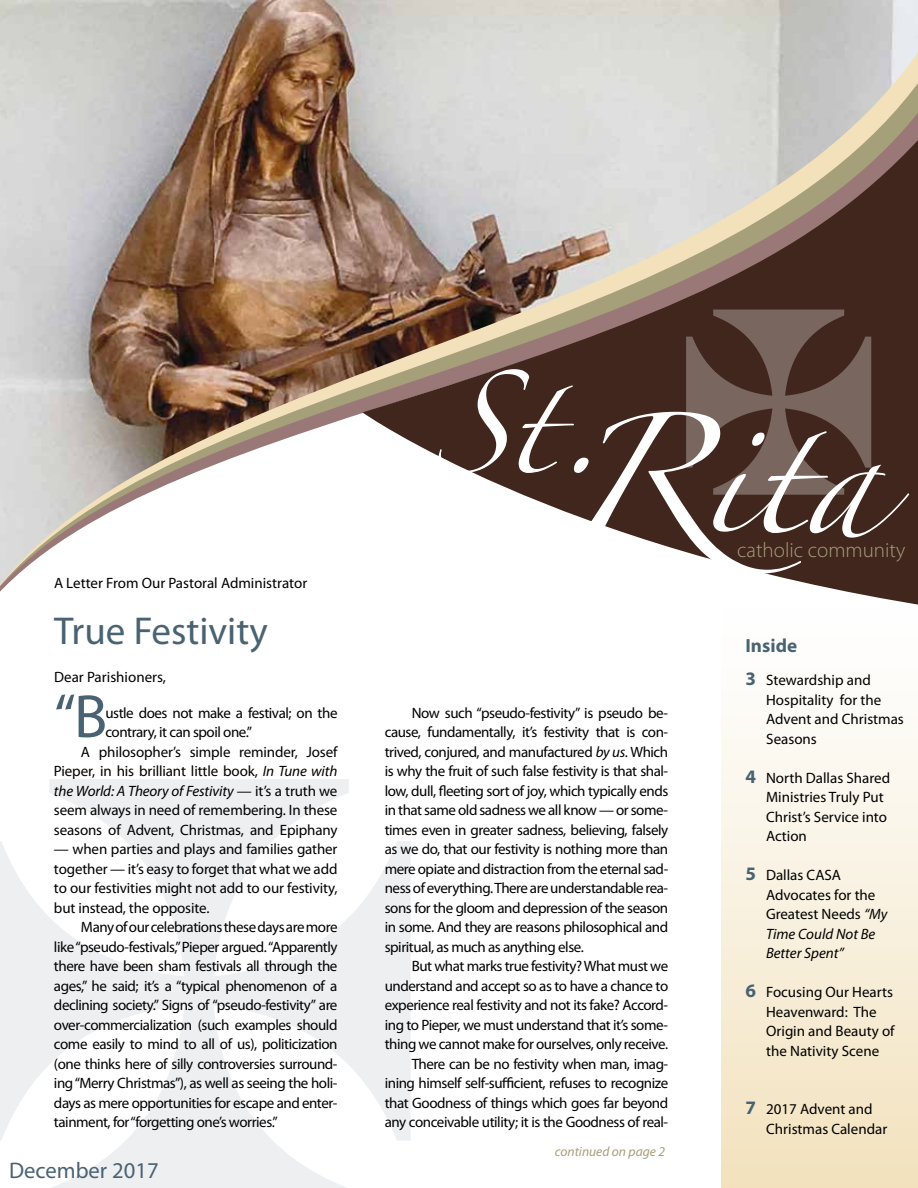
<style>
.page{position:relative;width:918px;height:1188px;background:#fff}
.page>*{position:absolute;margin:0;border:0;box-sizing:border-box;transform-origin:0 0}
.t1{font:108px "Zapfino";color:#fff}
.t2{font:92.85px "Zapfino";color:#fff}
.t3{font:61.5px "Myriad Pro";color:#496373}
.t4{font:39px "Myriad Pro";color:#496373}
.t5{font:22.65px "Myriad Pro";color:#496373}
.t6{font:300 21px "Myriad Pro";color:#a59f7a}
.t7{font:700 19.05px "Myriad Pro";color:#496373}
.t8{font:15px/19.5px "Myriad Pro";letter-spacing:-.025em;color:#000;text-align:justify}
.t9{font:15px/19.5px "Myriad Pro";color:#000}
.t10{font:italic 15px "Myriad Pro";letter-spacing:-.01em;color:#000}
.t11{font:italic 13.5px "Myriad Pro";color:#a59f7a}
.s1{font-style:italic}
.s2{font-style:normal}
.s3{font-weight:700;font-size:19.05px;color:#496373}
</style>
<div class="page">
<img style="left:0;top:0;width:918px;height:32px">
<svg style="left:0;top:32px;width:918px;height:32px;background:#c7c2bb"></svg>
<svg style="left:0;top:64px;width:918px;height:30px;background:#c7c0b8"></svg>
<svg style="left:0;top:94px;width:918px;height:31px;background:#c3bcb5"></svg>
<img style="left:0;top:125px;width:362px;height:467px">
<svg style="left:362px;top:125px;width:556px;height:480px"></svg>
<div style="left:721px;top:607px;width:197px;height:581px;background:linear-gradient(to bottom,#fff,#f2e2be)"></div>
<div style="left:686px;top:306px;width:185px;height:189px;background:#40261c"></div>
<p class="t9" style="left:54px;top:573px;width:255px">A Letter From Our Pastoral Administrator</p>
<h3 class="t4" style="left:54px;top:606px;width:215px">True Festivity</h3>
<p class="t9" style="left:54px;top:667px;width:113px">Dear Parishioners,</p>
<h3 class="t3" style="left:54px;top:679px;width:55px">“B</h3>
<p class="t8" style="left:105px;top:703px;width:234px">ustle does not make a festival; on the</p>
<p class="t8" style="left:105px;top:722px;width:148px">contrary, it can spoil one.”</p>
<p class="t8" style="left:81px;top:742px;width:258px">A philosopher’s simple reminder, Josef</p>
<p class="t8" style="left:54px;top:761px;width:285px">Pieper, in his brilliant little book, <span class="s1">In Tune with</span></p>
<p class="t10" style="left:54px;top:781px;width:285px">the World: A Theory of Festivity <span class="s2">— it’s a truth we</span></p>
<p class="t8" style="left:54px;top:800px;width:285px">seem always in need of remembering. In these</p>
<p class="t8" style="left:54px;top:820px;width:285px">seasons of Advent, Christmas, and Epiphany</p>
<p class="t8" style="left:54px;top:839px;width:285px">— when parties and plays and families gather together — it’s easy to forget that what we add to our festivities might not add to our festivity, but instead, the opposite.</p>
<p class="t8" style="left:54px;top:917px;width:285px;text-indent:27px">Many of our celebrations these days are more like “pseudo-festivals,” Pieper argued. “Apparently there have been sham festivals all through the ages,” he said; it’s a “typical phenomenon of a declining society.” Signs of “pseudo-festivity” are over-commercialization (such examples should come easily to mind to all of us), politicization (one thinks here of silly controversies surround&shy;ing “Merry Christmas”), as well as seeing the holi&shy;days as mere opportunities for escape and enter&shy;tainment, for “forgetting one’s worries.”</p>
<h3 class="t5" style="left:9px;top:1156px;width:151px">December 2017</h3>
<h2 class="t2" style="left:430px;top:385px;width:177px">St.</h2>
<h1 class="t1" style="left:563px;top:431px;width:319px">Rita</h1>
<h3 class="t6" style="left:737px;top:537px;width:170px">catholic community</h3>
<p class="t8" style="left:385px;top:703px;width:285px;text-indent:27px">Now such “pseudo-festivity” is pseudo be&shy;cause, fundamentally, it’s festivity that is con&shy;trived, conjured, and manufactured <span class="s1">by us</span>. Which is why the fruit of such false festivity is that shal&shy;low, dull, fleeting sort of joy, which typically ends in that same old sadness we all know — or some&shy;times even in greater sadness, believing, falsely as we do, that our festivity is nothing more than mere opiate and distraction from the eternal sad&shy;ness of everything. There are understandable rea&shy;sons for the gloom and depression of the season in some. And they are reasons philosophical and spiritual, as much as anything else.</p>
<p class="t8" style="left:385px;top:956px;width:285px;text-align:right">But what marks true festivity? What must we understand and accept so as to have a chance to experience real festivity and not its fake? Accord&shy;ing to Pieper, we must understand that it’s some&shy;thing we cannot make for ourselves, only receive.<br>There can be no festivity when man, imag&shy;ining himself self-sufficient, refuses to recognize that Goodness of things which goes far beyond any conceivable utility; it is the Goodness of real-</p>
<p class="t11" style="left:555px;top:1143px;width:112px">continued on page 2</p>
<p class="t7" style="left:746px;top:633px;width:53px">Inside</p>
<p class="t9" style="left:766px;top:670px;width:139px;text-indent:-21px"><span class="s3">3</span> Stewardship and<br>Hospitality for the<br>Advent and Christmas<br>Seasons</p>
<p class="t9" style="left:766px;top:768px;width:126px;text-indent:-21px"><span class="s3">4</span> North Dallas Shared<br>Ministries Truly Put<br>Christ’s Service into<br>Action</p>
<p class="t9" style="left:766px;top:865px;width:123px;text-indent:-21px"><span class="s3">5</span> Dallas CASA<br>Advocates for the<br>Greatest Needs <span class="s1">“My<br>Time Could Not Be<br>Better Spent”</span></p>
<p class="t9" style="left:766px;top:982px;width:130px;text-indent:-21px"><span class="s3">6</span> Focusing Our Hearts<br>Heavenward: The<br>Origin and Beauty of the Nativity Scene</p>
<p class="t9" style="left:766px;top:1099px;width:123px;text-indent:-21px"><span class="s3">7</span> 2017 Advent and<br>Christmas Calendar</p>
</div>
